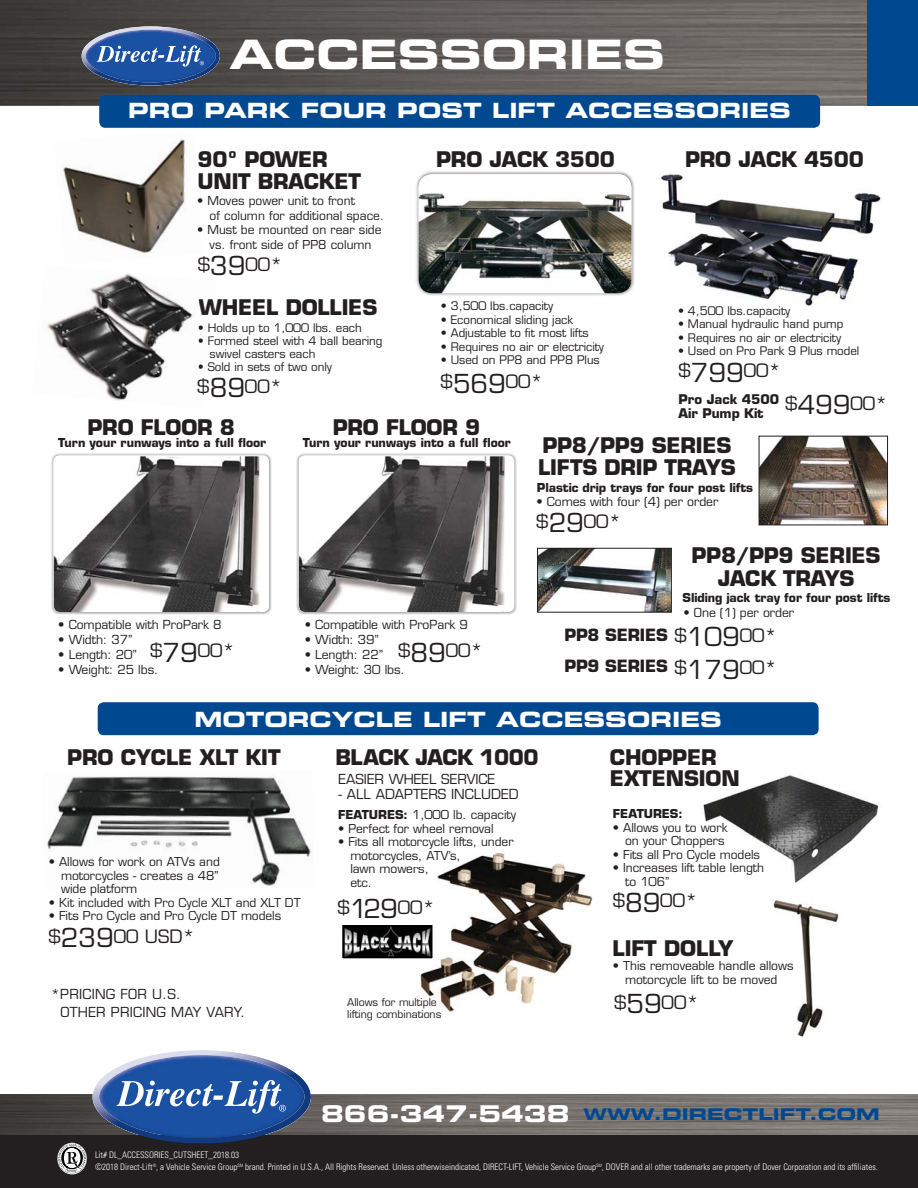
<style>
.page{position:relative;width:918px;height:1188px;background:#fff}
.page>*{position:absolute;margin:0;border:0;box-sizing:border-box;transform-origin:0 0}
.t1{font:40.5px "Eurostile Bold Extended Two";color:#fff}
.t2{font:700 21px/22.5px "Eurostile";letter-spacing:-.01em;color:#231f20}
.t3{font:21px "Eurostile Bold Extended Two";color:#fff}
.t4{font:18px "Eurostile";color:#231f20}
.t5{font:700 16.5px "Eurostile";letter-spacing:-.01em;color:#231f20}
.t6{font:16.05px "Eurostile Bold Extended Two";color:#004990;scale:1.1 1}
.t7{font:13.5px "Eurostile";color:#231f20}
.t8{font:13.5px/18px "Eurostile";letter-spacing:.02em;color:#231f20}
.t9{font:700 13.05px/13.5px "Eurostile";letter-spacing:-.005em;color:#231f20}
.t10{font:12.15px "Eurostile";letter-spacing:-.005em;color:#231f20}
.t11{font:12px/13.5px "Eurostile";letter-spacing:-.005em;color:#231f20}
.t12{font:700 12px "Eurostile";letter-spacing:-.005em;color:#231f20}
.t13{font:11.55px/12.9px "Eurostile";letter-spacing:-.005em;color:#231f20}
.t14{font:10.5px/12px "Eurostile";letter-spacing:-.005em;color:#231f20}
.t15{font:300 condensed 9px/12px "Univers";color:#fff}
.s1{font-size:25.5px}
.s2{font-weight:400;font-size:18px}
.s3{font-weight:400;font-size:25.5px}
.s4{font-weight:700}
.s5{font-size:23.1px;color:#fff}
</style>
<div class="page">
<img style="left:0;top:1094px;width:918px;height:42px">
<div style="left:0;top:1136px;width:918px;height:52px;background:#231f20"></div>
<svg style="left:93px;top:1050px;width:218px;height:94px"></svg>
<img style="left:99px;top:1055px;width:205px;height:84px">
<svg style="left:117px;top:1080px;width:169px;height:34px"></svg>
<svg style="left:57px;top:1143px;width:30px;height:30px"></svg>
<img style="left:0;top:0;width:868px;height:106px">
<svg style="left:82px;top:26px;width:138px;height:60px"></svg>
<img style="left:86px;top:30px;width:130px;height:52px">
<svg style="left:97px;top:45px;width:107px;height:22px;background:#517bb9"></svg>
<div style="left:868px;top:0;width:50px;height:106px;background:#004990"></div>
<div style="left:98px;top:702px;width:721px;height:33px;background:#004990;border-radius:6px"></div>
<img style="left:661px;top:174px;width:220px;height:132px">
<img style="left:416px;top:171px;width:219px;height:125px">
<img style="left:419px;top:174px;width:212px;height:119px;border-radius:13px">
<img style="left:47px;top:273px;width:145px;height:128px">
<img style="left:47px;top:776px;width:264px;height:110px">
<img style="left:419px;top:852px;width:174px;height:161px">
<img style="left:419px;top:852px;width:42px;height:11px">
<img style="left:419px;top:864px;width:10px;height:11px">
<img style="left:344px;top:926px;width:87px;height:31px">
<div style="left:340px;top:922px;width:95px;height:39px;border:3px solid #fff"></div>
<img style="left:62px;top:139px;width:124px;height:115px">
<img style="left:296px;top:453px;width:221px;height:162px">
<div style="left:299px;top:456px;width:215px;height:156px;background:#fff;border-radius:6px"></div>
<img style="left:299px;top:456px;width:206px;height:156px">
<img style="left:51px;top:453px;width:221px;height:162px">
<div style="left:54px;top:456px;width:215px;height:156px;background:#fff;border-radius:6px"></div>
<img style="left:54px;top:456px;width:206px;height:156px">
<img style="left:703px;top:775px;width:176px;height:108px">
<div style="left:99px;top:95px;width:721px;height:33px;background:#004990;border-radius:6px"></div>
<img style="left:761px;top:438px;width:125px;height:85px">
<div style="left:759px;top:436px;width:129px;height:89px;border:1px solid #231f20"></div>
<img style="left:539px;top:550px;width:131px;height:60px">
<div style="left:537px;top:548px;width:135px;height:64px;border:1px solid #231f20"></div>
<img style="left:773px;top:900px;width:66px;height:137px">
<img style="left:773px;top:961px;width:20px;height:9px">
<svg style="left:773px;top:975px;width:4px;height:12px"></svg>
<h1 class="t1" style="left:230px;top:40px;width:437px">ACCESSORIES</h1>
<h2 class="t3" style="left:128px;top:103px;width:664px">PRO PARK FOUR POST LIFT ACCESSORIES</h2>
<h2 class="t2" style="left:198px;top:150px;width:165px">90º POWER<br>UNIT BRACKET</h2>
<p class="t11" style="left:210px;top:195px;width:176px;line-height:14.4px;text-indent:-12px">• Moves power unit to front<br>of column for additional space.</p>
<p class="t11" style="left:197px;top:224px;width:186px;line-height:14.4px;text-align:center">• Must be mounted on rear side vs. front side of PP8 column</p>
<h3 class="t4" style="left:198px;top:257px;width:86px">$<span class="s1">39</span>00*</h3>
<h2 class="t2" style="left:436px;top:150px;width:180px">PRO JACK 3500</h2>
<h2 class="t2" style="left:685px;top:150px;width:180px">PRO JACK 4500</h2>
<h2 class="t2" style="left:199px;top:298px;width:180px">WHEEL DOLLIES</h2>
<p class="t13" style="left:198px;top:323px;width:166px">• Holds up to 1,000 lbs. each</p>
<p class="t13" style="left:210px;top:336px;width:174px;text-indent:-12px">• Formed steel with 4 ball bearing swivel casters each</p>
<p class="t13" style="left:198px;top:361px;width:136px">• Sold in sets of two only</p>
<p class="t13" style="left:441px;top:301px;width:114px">• 3,500 lbs.capacity</p>
<p class="t13" style="left:441px;top:314px;width:134px">• Economical sliding jack</p>
<p class="t13" style="left:441px;top:328px;width:149px">• Adjustable to fit most lifts</p>
<p class="t13" style="left:441px;top:341px;width:165px">• Requires no air or electricity</p>
<p class="t13" style="left:441px;top:355px;width:160px">• Used on PP8 and PP8 Plus</p>
<p class="t13" style="left:678px;top:305px;width:114px">• 4,500 lbs.capacity</p>
<p class="t13" style="left:678px;top:319px;width:167px">• Manual hydraulic hand pump</p>
<p class="t13" style="left:678px;top:332px;width:165px">• Requires no air or electricity</p>
<p class="t13" style="left:678px;top:346px;width:183px">• Used on Pro Park 9 Plus model</p>
<h3 class="t4" style="left:678px;top:364px;width:104px">$<span class="s1">799</span>00*</h3>
<h3 class="t4" style="left:441px;top:375px;width:104px">$<span class="s1">569</span>00*</h3>
<h3 class="t4" style="left:197px;top:379px;width:86px">$<span class="s1">89</span>00*</h3>
<p class="t9" style="left:679px;top:394px;width:102px">Pro Jack 4500<br>Air Pump Kit</p>
<h3 class="t4" style="left:785px;top:396px;width:104px">$<span class="s1">499</span>00*</h3>
<h2 class="t2" style="left:88px;top:418px;width:149px">PRO FLOOR 8</h2>
<h2 class="t2" style="left:333px;top:418px;width:149px">PRO FLOOR 9</h2>
<p class="t12" style="left:58px;top:438px;width:210px">Turn your runways into a full floor</p>
<p class="t12" style="left:303px;top:438px;width:210px">Turn your runways into a full floor</p>
<h2 class="t2" style="left:538px;top:436px;width:199px">PP8/PP9 SERIES<br>LIFTS DRIP TRAYS</h2>
<p class="t10" style="left:536px;top:497px;width:184px">• Comes with four (4) per order</p>
<h3 class="t4" style="left:536px;top:514px;width:86px">$<span class="s1">29</span>00*</h3>
<p class="t12" style="left:537px;top:483px;width:218px">Plastic drip trays for four post lifts</p>
<p class="t10" style="left:58px;top:620px;width:165px">• Compatible with ProPark 8</p>
<p class="t10" style="left:58px;top:635px;width:76px">• Width: 37”</p>
<p class="t10" style="left:58px;top:650px;width:80px">• Length: 20”</p>
<p class="t10" style="left:58px;top:665px;width:102px">• Weight: 25 lbs.</p>
<h3 class="t4" style="left:150px;top:644px;width:86px">$<span class="s1">79</span>00*</h3>
<p class="t10" style="left:305px;top:620px;width:165px">• Compatible with ProPark 9</p>
<p class="t10" style="left:305px;top:635px;width:76px">• Width: 39”</p>
<p class="t10" style="left:305px;top:650px;width:80px">• Length: 22”</p>
<p class="t10" style="left:305px;top:665px;width:102px">• Weight: 30 lbs.</p>
<h3 class="t4" style="left:398px;top:644px;width:86px">$<span class="s1">89</span>00*</h3>
<h2 class="t2" style="left:692px;top:547px;width:191px;text-align:center">PP8/PP9 SERIES<br>JACK TRAYS</h2>
<p class="t10" style="left:684px;top:608px;width:112px">• One (1) per order</p>
<h3 class="t5" style="left:564px;top:629px;width:214px">PP8 SERIES <span class="s2">$</span><span class="s3">109</span><span class="s2">00*</span></h3>
<p class="t12" style="left:683px;top:593px;width:210px">Sliding jack tray for four post lifts</p>
<h3 class="t4" style="left:674px;top:661px;width:104px">$<span class="s1">179</span>00*</h3>
<h3 class="t5" style="left:564px;top:660px;width:105px">PP9 SERIES</h3>
<h2 class="t3" style="left:194px;top:712px;width:529px">MOTORCYCLE LIFT ACCESSORIES</h2>
<h2 class="t2" style="left:67px;top:749px;width:215px">PRO CYCLE XLT KIT</h2>
<p class="t11" style="left:61px;top:856px;width:160px;text-align:justify;text-indent:-12px">• Allows for work on ATVs and motorcycles - creates a 48” wide platform</p>
<p class="t11" style="left:49px;top:897px;width:253px">• Kit included with Pro Cycle XLT and XLT DT</p>
<p class="t11" style="left:49px;top:910px;width:234px">• Fits Pro Cycle and Pro Cycle DT models</p>
<h3 class="t4" style="left:49px;top:929px;width:148px">$<span class="s1">239</span>00 USD*</h3>
<p class="t8" style="left:61px;top:987px;width:186px;text-indent:-10px">*PRICING FOR U.S.<br>OTHER PRICING MAY VARY.</p>
<h2 class="t2" style="left:336px;top:749px;width:204px">BLACK JACK 1000</h2>
<p class="t7" style="left:339px;top:774px;width:158px">EASIER WHEEL SERVICE</p>
<p class="t7" style="left:339px;top:789px;width:181px">- ALL ADAPTERS INCLUDED</p>
<p class="t11" style="left:338px;top:810px;width:180px"><span class="s4">FEATURES:</span> 1,000 lb. capacity</p>
<p class="t11" style="left:338px;top:823px;width:157px">• Perfect for wheel removal</p>
<p class="t11" style="left:350px;top:837px;width:165px;text-indent:-12px">• Fits all motorcycle lifts, under motorcycles, ATV’s,<br>lawn mowers,<br>etc.</p>
<h3 class="t4" style="left:337px;top:900px;width:99px">$<span class="s1">129</span>00*</h3>
<p class="t14" style="left:347px;top:997px;width:96px">Allows for multiple lifting combinations</p>
<h2 class="t2" style="left:610px;top:749px;width:131px;line-height:21px">CHOPPER<br>EXTENSION</h2>
<p class="t12" style="left:613px;top:809px;width:71px">FEATURES:</p>
<p class="t11" style="left:613px;top:822px;width:116px;text-align:right">• Allows you to work on your Choppers</p>
<p class="t11" style="left:613px;top:849px;width:149px">• Fits all Pro Cycle models</p>
<p class="t11" style="left:625px;top:862px;width:140px;text-indent:-12px">• Increases lift table length to 106”</p>
<h3 class="t4" style="left:613px;top:894px;width:86px">$<span class="s1">89</span>00*</h3>
<h2 class="t2" style="left:613px;top:939px;width:122px">LIFT DOLLY</h2>
<p class="t11" style="left:613px;top:960px;width:182px;text-align:center">• This removeable handle allows motorcycle lift to be moved</p>
<h3 class="t4" style="left:614px;top:995px;width:86px">$<span class="s1">59</span>00*</h3>
<h3 class="t6" style="left:321px;top:1108px;width:509px"><span class="s5">866-347-5438</span> WWW.DIRECTLIFT.COM</h3>
<p class="t15" style="left:95px;top:1150px;width:784px">Lit# DL_ACCESSORIES_CUTSHEET_2018.03<br>©2018 Direct-Lift <sup>®</sup>, a Vehicle Service Group<sup>SM</sup> brand. Printed in U.S.A., All Rights Reserved. Unless otherwiseindicated, DIRECT-LIFT, Vehicle Service Group<sup>SM</sup>, DOVER and all other trademarks are property of Dover Corporation and its affiliates.</p>
</div>
